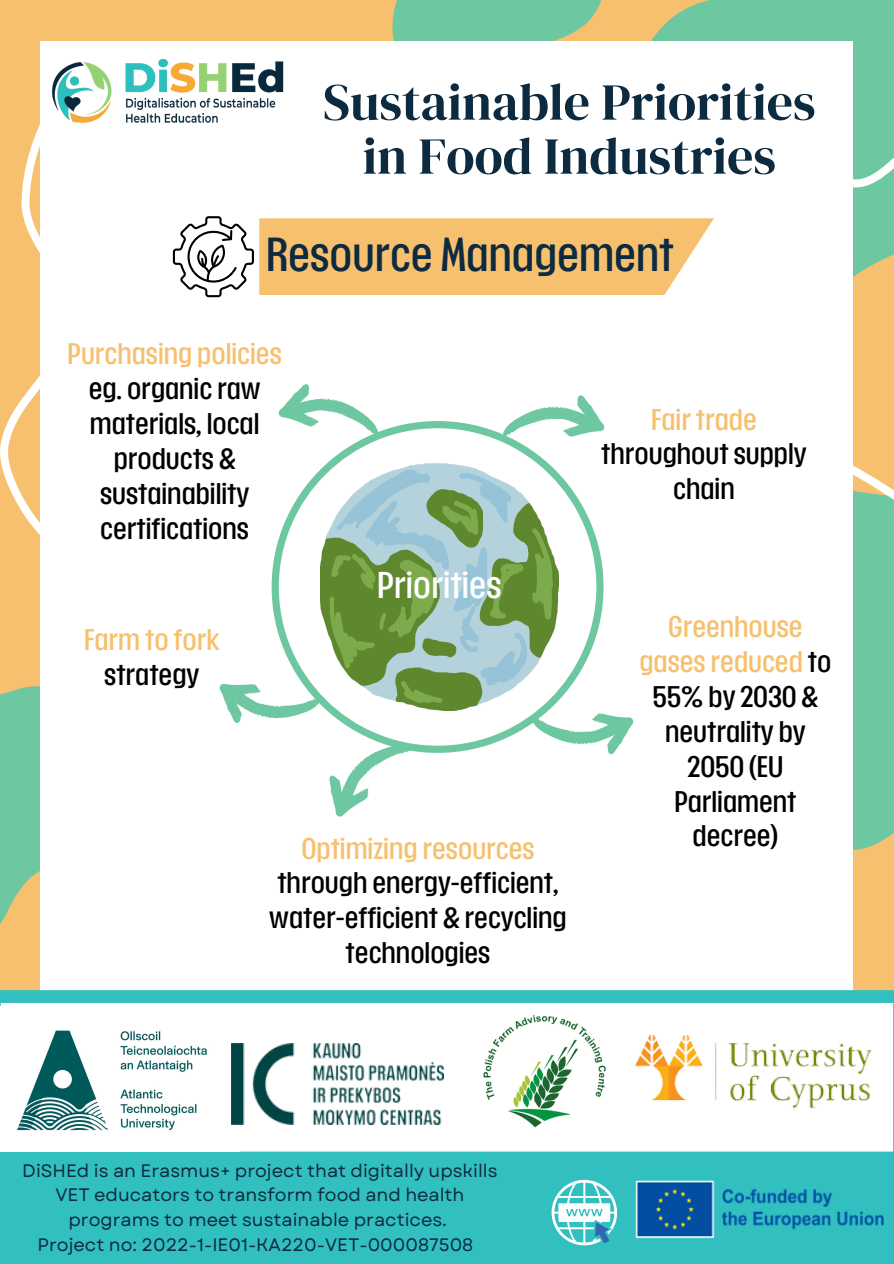
<style>
.page{position:relative;width:894px;height:1264px;background:#fff}
.page>*{position:absolute;margin:0;border:0;box-sizing:border-box;transform-origin:0 0}
.t1{font:51.75px/54px "DM Serif Display";color:#0c2a40;text-align:center}
.t2{font:expanded 40.35px "Placard Next";color:#0c2a40}
.t3{font:expanded 31.5px "Placard Next";color:#fff}
.t4{font:expanded 25.2px/34.8px "Placard Next";color:#000;text-align:center}
.t5{font:expanded 25.2px/34.8px "Placard Next";color:#f7c06f;text-align:center}
.t6{font:18px/24.8px "Garet";color:#0c2a40;text-align:center}
.s1{color:#f7c06f}
.s2{color:#000}
</style>
<div class="page">
<svg style="left:0;top:58px;width:40px;height:508px;background:#f7c67d"></svg>
<svg style="left:853px;top:550px;width:40px;height:360px;background:#86c697"></svg>
<svg style="left:358px;top:0;width:193px;height:41px;background:#86c697"></svg>
<svg style="left:551px;top:0;width:342px;height:42px;background:#92c796"></svg>
<svg style="left:853px;top:42px;width:40px;height:508px;background:#adc68e"></svg>
<svg style="left:0;top:631px;width:40px;height:359px;background:#a8c48b"></svg>
<img style="left:32px;top:0;width:276px;height:233px">
<svg style="left:271px;top:421px;width:332px;height:332px"></svg>
<svg style="left:497px;top:395px;width:108px;height:76px"></svg>
<svg style="left:526px;top:681px;width:108px;height:74px"></svg>
<svg style="left:219px;top:660px;width:106px;height:72px"></svg>
<svg style="left:276px;top:384px;width:109px;height:84px"></svg>
<svg style="left:320px;top:738px;width:108px;height:79px"></svg>
<svg style="left:173px;top:216px;width:540px;height:81px"></svg>
<div style="left:0;top:990px;width:893px;height:273px;background:#32bfbf"></div>
<svg style="left:1px;top:1002px;width:891px;height:149px"></svg>
<svg style="left:551px;top:1179px;width:65px;height:66px"></svg>
<img style="left:477px;top:1010px;width:133px;height:133px">
<img style="left:635px;top:1035px;width:236px;height:80px">
<img style="left:634px;top:1179px;width:259px;height:60px">
<img style="left:0;top:1006px;width:239px;height:145px">
<img style="left:231px;top:1043px;width:212px;height:81px">
<p class="t1" style="left:323px;top:74px;width:494px">Sustainable Priorities in Food Industries</p>
<p class="t2" style="left:266px;top:226px;width:409px">Resource Management</p>
<p class="t4" style="left:68px;top:336px;width:216px"><span class="s1">Purchasing policies </span>eg. organic raw materials, local products &amp; sustainability certifications</p>
<h1 class="t5" style="left:84px;top:622px;width:137px">Farm to fork <span class="s2">strategy</span></h1>
<p class="t3" style="left:377px;top:563px;width:126px">Priorities</p>
<p class="t4" style="left:269px;top:830px;width:299px"><span class="s1">Optimizing resources </span>through energy-efficient, water-efficient &amp; recycling technologies</p>
<p class="t4" style="left:601px;top:401px;width:207px"><span class="s1">Fair trade </span>throughout supply chain</p>
<p class="t4" style="left:639px;top:609px;width:193px"><span class="s1">Greenhouse gases reduced</span> to<br>55% by 2030 &amp; neutrality by<br>2050 (EU<br>Parliament decree)</p>
<h2 class="t6" style="left:22px;top:1157px;width:476px">DiSHEd is an Erasmus+ project that digitally upskills<br>VET educators to transform food and health programs to meet sustainable practices.</h2>
<h4 class="t6" style="left:38px;top:1232px;width:437px">Project no: 2022-1-IE01-KA220-VET-000087508</h4>
</div>
